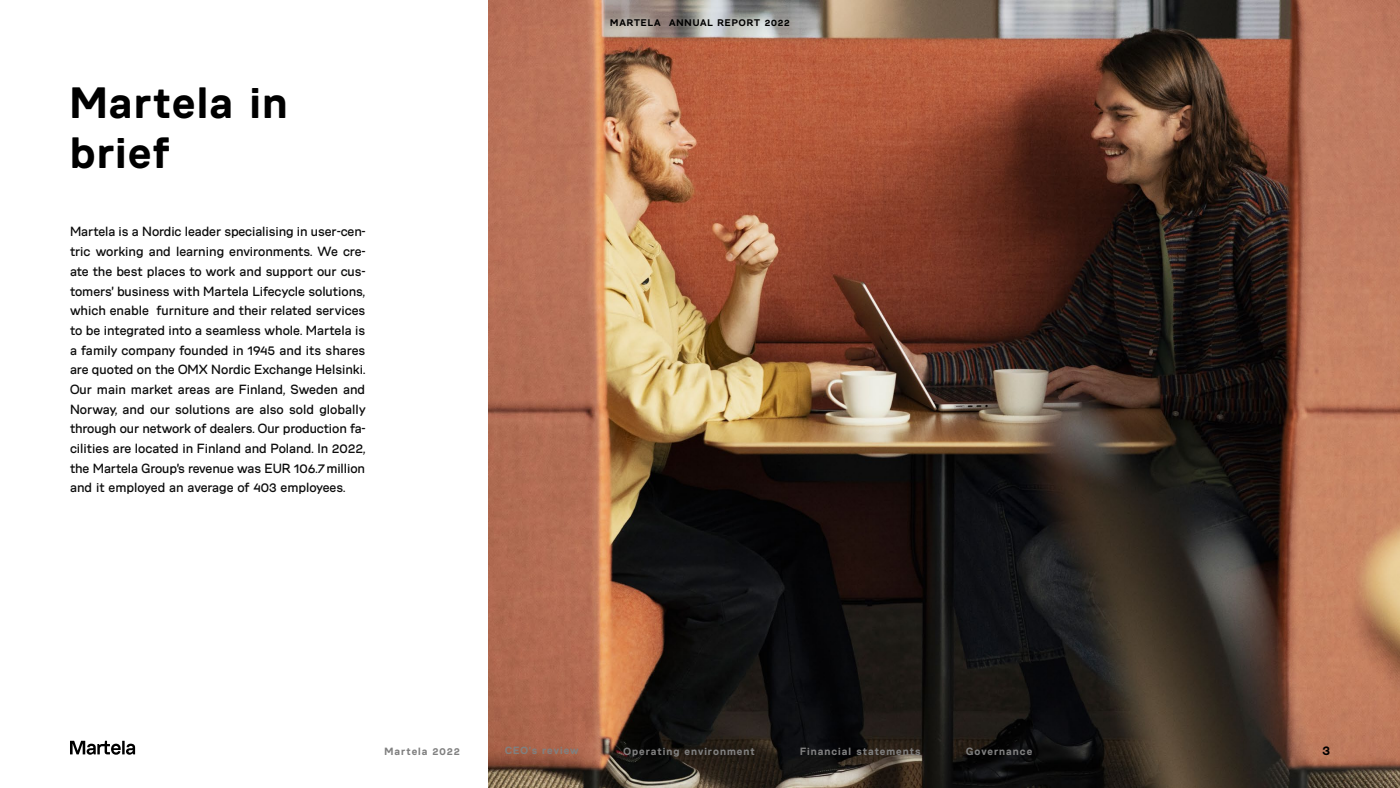
<style>
.page{position:relative;width:1400px;height:788px;background:#fff}
.page>*{position:absolute;margin:0;border:0;box-sizing:border-box;transform-origin:0 0}
.t1{font:700 43.75px/49.9px "Martela Sans";letter-spacing:.04em;color:#000}
.t2{font:13.3px/19.7px "Martela Sans";color:#0d0d0d;text-align:justify}
.t3{font:700 13.12px "Martela Sans";color:#000}
.t4{font:700 10.5px "Martela Sans";letter-spacing:.1em;color:#808080}
.t5{font:700 9.62px "Martela Sans";letter-spacing:.09em;color:#000}
</style>
<div class="page">
<img style="left:488px;top:0;width:912px;height:788px">
<svg style="left:70px;top:740px;width:65px;height:14px"></svg>
<h1 class="t1" style="left:70px;top:78px;width:219px">Martela in brief</h1>
<p class="t2" style="left:70px;top:222px;width:297px">Martela is a Nordic leader specialising in user-cen&shy;tric working and learning environments. We cre&shy;ate the best places to work and support our cus&shy;tomers’ business with Martela Lifecycle solutions, which enable furniture and their related services to be integrated into a seamless whole. Martela is a family company founded in 1945 and its shares are quoted on the OMX Nordic Exchange Helsinki.<br>Our main market areas are Finland, Sweden and Norway, and our solutions are also sold globally through our network of dealers. Our production fa&shy;cilities are located in Finland and Poland. In 2022, the Martela Group’s revenue was EUR 106.7 million and it employed an average of 403 employees.</p>
<p class="t5" style="left:610px;top:17px;width:181px">MARTELA ANNUAL REPORT 2022</p>
<p class="t4" style="left:385px;top:745px;width:77px">Martela 2022</p>
<p class="t4" style="left:505px;top:744px;width:75px">CEO’s review</p>
<p class="t3" style="left:1322px;top:742px;width:9px">3</p>
<p class="t4" style="left:623px;top:745px;width:133px">Operating environment</p>
<p class="t4" style="left:800px;top:745px;width:122px">Financial statements</p>
<p class="t4" style="left:966px;top:745px;width:67px">Governance</p>
</div>
